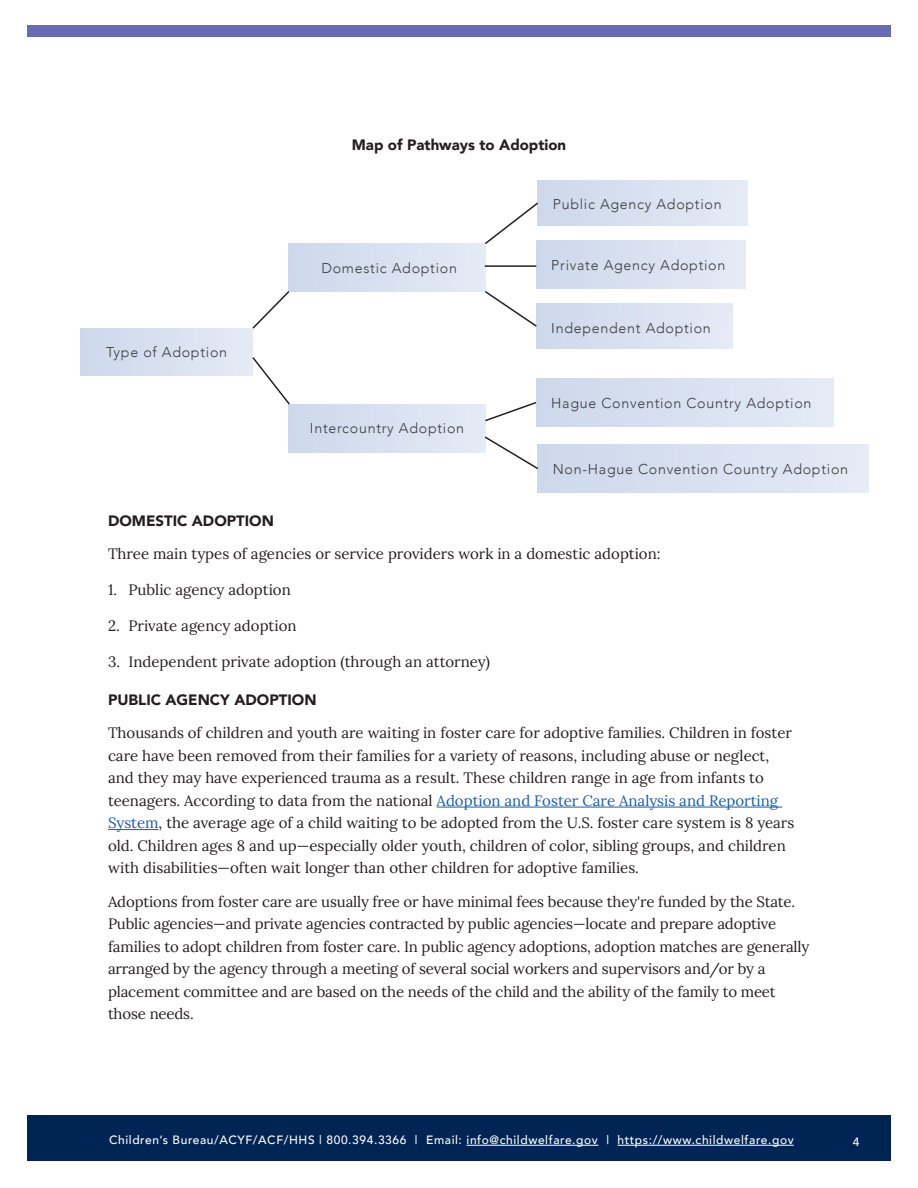
<style>
.page{position:relative;width:918px;height:1188px;background:#fff}
.page>*{position:absolute;margin:0;border:0;box-sizing:border-box;transform-origin:0 0}
.t1{font:15px/22.5px "Lora";color:#231f20}
.t2{font:900 15px "Avenir";color:#231f20}
.t3{font:300 14.25px "Avenir";letter-spacing:.05em;color:#3e3e3f}
.t4{font:500 12px "Avenir";letter-spacing:.05em;color:#fff}
.s1{color:#195daa}
</style>
<div class="page">
<div style="left:27px;top:1116px;width:864px;height:45px;background:#002453"></div>
<hr style="left:467px;top:1145px;width:132px;height:1px;background:#fff">
<hr style="left:618px;top:1145px;width:176px;height:1px;background:#fff">
<div style="left:27px;top:26px;width:864px;height:12px;background:#6a6cb2"></div>
<hr style="left:437px;top:807px;width:345px;height:1px;background:#195daa">
<hr style="left:108px;top:829px;width:51px;height:1px;background:#195daa">
<div style="left:80px;top:328px;width:173px;height:47px;background:#d8e1f0"></div>
<div style="left:289px;top:244px;width:196px;height:48px;background:#d8e1f0"></div>
<div style="left:289px;top:404px;width:196px;height:48px;background:#d8e1f0"></div>
<div style="left:538px;top:180px;width:209px;height:46px;background:#d8e1f0"></div>
<div style="left:536px;top:241px;width:210px;height:48px;background:#d8e1f0"></div>
<div style="left:536px;top:304px;width:196px;height:44px;background:#d8e1f0"></div>
<div style="left:536px;top:379px;width:297px;height:48px;background:#d8e1f0"></div>
<div style="left:538px;top:445px;width:331px;height:48px;background:#d8e1f0"></div>
<svg style="left:251px;top:289px;width:40px;height:41px"></svg>
<svg style="left:251px;top:355px;width:40px;height:51px"></svg>
<svg style="left:483px;top:201px;width:57px;height:45px"></svg>
<hr style="left:485px;top:265px;width:51px;height:2px;background:#231f20">
<svg style="left:483px;top:290px;width:55px;height:38px"></svg>
<svg style="left:483px;top:435px;width:57px;height:36px"></svg>
<svg style="left:483px;top:401px;width:55px;height:22px"></svg>
<h4 class="t2" style="left:352px;top:132px;width:216px">Map of Pathways to Adoption</h4>
<p class="t3" style="left:106px;top:344px;width:122px">Type of Adoption</p>
<p class="t3" style="left:322px;top:260px;width:137px">Domestic Adoption</p>
<p class="t3" style="left:310px;top:420px;width:156px">Intercountry Adoption</p>
<p class="t3" style="left:553px;top:196px;width:170px">Public Agency Adoption</p>
<p class="t3" style="left:551px;top:257px;width:176px">Private Agency Adoption</p>
<p class="t3" style="left:551px;top:320px;width:161px">Independent Adoption</p>
<p class="t3" style="left:551px;top:395px;width:262px">Hague Convention Country Adoption</p>
<p class="t3" style="left:553px;top:461px;width:297px">Non-Hague Convention Country Adoption</p>
<p class="t2" style="left:108px;top:508px;width:168px">DOMESTIC ADOPTION</p>
<p class="t1" style="left:108px;top:541px;width:554px">Three main types of agencies or service providers work in a domestic adoption:</p>
<p class="t1" style="left:108px;top:577px;width:184px">1. Public agency adoption</p>
<p class="t1" style="left:108px;top:613px;width:190px">2. Private agency adoption</p>
<p class="t1" style="left:108px;top:649px;width:384px">3. Independent private adoption (through an attorney)</p>
<h3 class="t2" style="left:108px;top:687px;width:210px">PUBLIC AGENCY ADOPTION</h3>
<p class="t1" style="left:108px;top:721px;width:688px">Thousands of children and youth are waiting in foster care for adoptive families. Children in foster care have been removed from their families for a variety of reasons, including abuse or neglect, and they may have experienced trauma as a result. These children range in age from infants to teenagers. According to data from the national <span class="s1">Adoption and Foster Care Analysis and Reporting System</span>, the average age of a child waiting to be adopted from the U.S. foster care system is 8 years old. Children ages 8 and up—especially older youth, children of color, sibling groups, and children with disabilities—often wait longer than other children for adoptive families.</p>
<p class="t1" style="left:108px;top:889px;width:703px">Adoptions from foster care are usually free or have minimal fees because they're funded by the State.<br>Public agencies—and private agencies contracted by public agencies—locate and prepare adoptive families to adopt children from foster care. In public agency adoptions, adoption matches are generally arranged by the agency through a meeting of several social workers and supervisors and/or by a placement committee and are based on the needs of the child and the ability of the family to meet those needs.</p>
<p class="t4" style="left:109px;top:1130px;width:686px">Children’s Bureau/ACYF/ACF/HHS | 800.394.3366 | Email: info@childwelfare.gov | https://www.childwelfare.gov</p>
<p class="t4" style="left:853px;top:1131px;width:8px">4</p>
</div>
